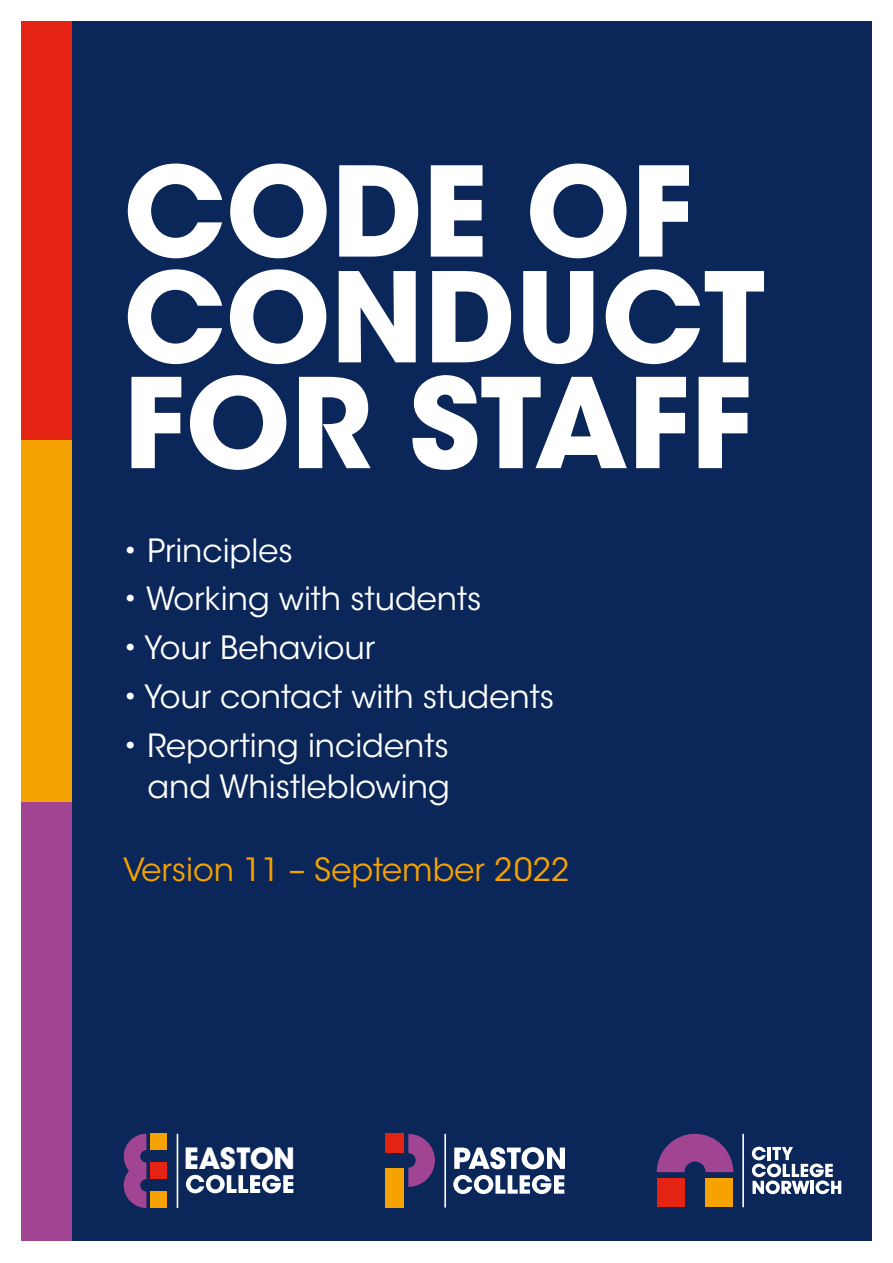
<style>
.page{position:relative;width:893px;height:1263px;background:#fff}
.page>*{position:absolute;margin:0;border:0;box-sizing:border-box;transform-origin:0 0}
.t1{font:700 123.45px/105.8px "ITC Avant Garde Std";color:#fff}
.t2{font:31.8px/41.8px "ITC Avant Garde Std";color:#fff;text-align:right}
.t3{font:31.8px "ITC Avant Garde Std";color:#f6a200}
.t4{font:700 30.3px "Avant Garde IT Cby BT";letter-spacing:.02em;color:#fff}
</style>
<div class="page">
<div style="left:21px;top:21px;width:851px;height:1220px;background:#0b2659"></div>
<div style="left:21px;top:802px;width:51px;height:439px;background:#a14593"></div>
<div style="left:21px;top:438px;width:51px;height:364px;background:#f6a200"></div>
<div style="left:21px;top:21px;width:51px;height:419px;background:#e42313"></div>
<hr style="left:742px;top:1134px;width:2px;height:73px;background:#fff">
<svg style="left:752px;top:1147px;width:89px;height:47px"></svg>
<div style="left:657px;top:1179px;width:27px;height:28px;background:#e42313"></div>
<div style="left:705px;top:1179px;width:28px;height:28px;background:#f6a200"></div>
<svg style="left:657px;top:1134px;width:76px;height:38px"></svg>
<div style="left:386px;top:1134px;width:18px;height:19px;background:#e42313"></div>
<div style="left:386px;top:1167px;width:18px;height:40px;background:#f6a200"></div>
<svg style="left:408px;top:1134px;width:27px;height:53px"></svg>
<svg style="left:454px;top:1147px;width:111px;height:22px"></svg>
<svg style="left:453px;top:1175px;width:111px;height:19px"></svg>
<hr style="left:444px;top:1134px;width:2px;height:73px;background:#fff">
<div style="left:150px;top:1191px;width:17px;height:17px;background:#f6a200"></div>
<div style="left:150px;top:1162px;width:17px;height:17px;background:#e42313"></div>
<div style="left:150px;top:1134px;width:17px;height:16px;background:#f6a200"></div>
<svg style="left:124px;top:1134px;width:22px;height:74px"></svg>
<svg style="left:186px;top:1175px;width:107px;height:18px"></svg>
<hr style="left:177px;top:1134px;width:1px;height:74px;background:#fff">
<h1 class="t1" style="left:123px;top:158px;width:643px">CODE OF<br>CONDUCT<br>FOR STAFF</h1>
<p class="t2" style="left:123px;top:529px;width:172px">• Principles</p>
<p class="t2" style="left:123px;top:578px;width:361px">• Working with students</p>
<p class="t2" style="left:123px;top:627px;width:254px">• Your Behaviour</p>
<p class="t2" style="left:123px;top:676px;width:433px">• Your contact with students</p>
<p class="t2" style="left:123px;top:725px;width:329px">• Reporting incidents and Whistleblowing</p>
<p class="t3" style="left:123px;top:850px;width:448px">Version 11 – September 2022</p>
<p class="t4" style="left:184px;top:1140px;width:112px">EASTON</p>
</div>
